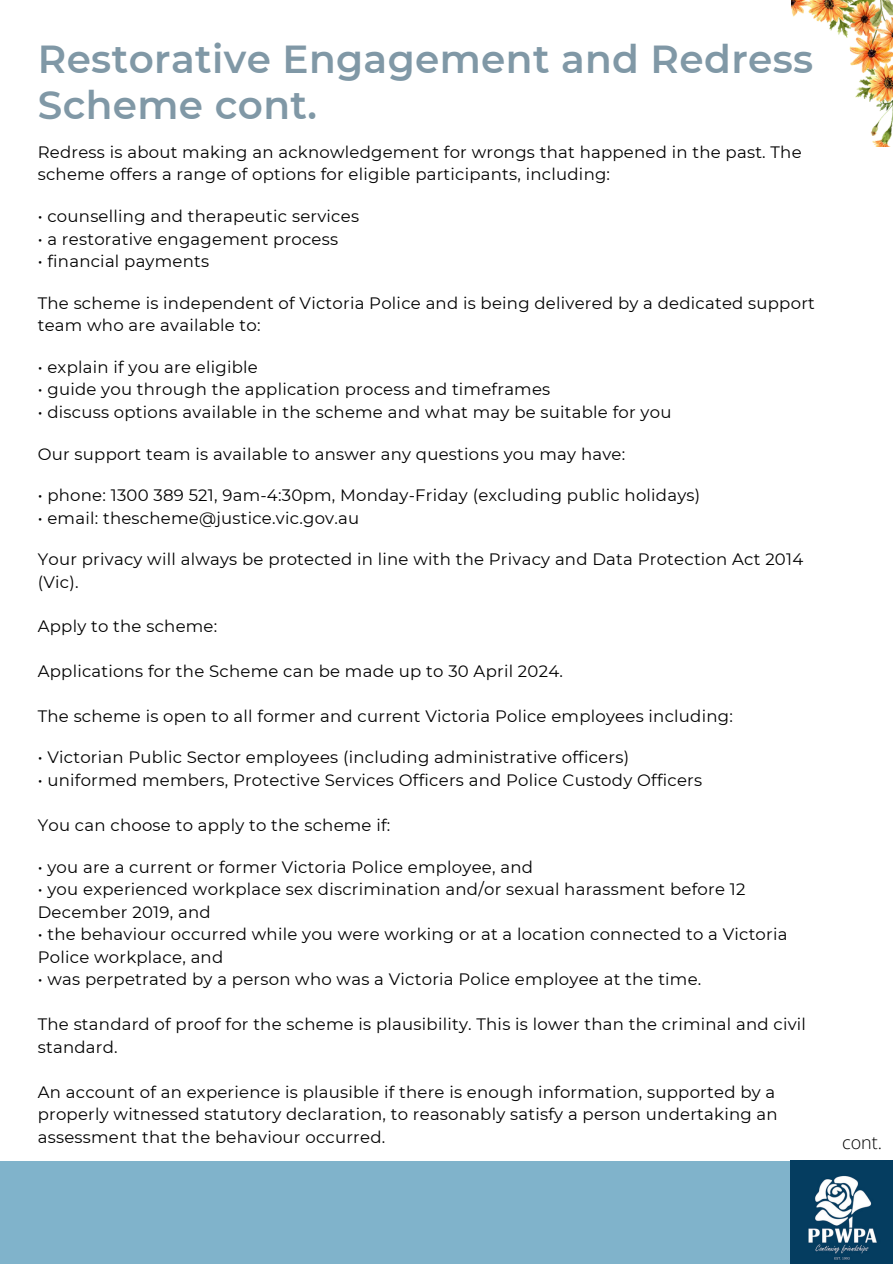
<style>
.page{position:relative;width:893px;height:1264px;background:#fff}
.page>*{position:absolute;margin:0;border:0;box-sizing:border-box;transform-origin:0 0}
.t1{font:600 39px/46.2px "Montserrat";letter-spacing:.01em;color:#8098a6}
.t2{font:300 18px "Open Sans";color:#000}
.t3{font:16.5px/22.5px "Montserrat";letter-spacing:.015em;color:#000}
</style>
<div class="page">
<div style="left:0;top:1160px;width:892px;height:103px;background:#80b3cb"></div>
<img style="left:790px;top:1160px;width:102px;height:103px">
<img style="left:791px;top:0;width:101px;height:146px">
<h1 class="t1" style="left:38px;top:36px;width:777px">Restorative Engagement and Redress<br>Scheme cont.</h1>
<p class="t3" style="left:38px;top:141px;width:765px">Redress is about making an acknowledgement for wrongs that happened in the past. The scheme offers a range of options for eligible participants, including:</p>
<p class="t3" style="left:38px;top:205px;width:323px">• counselling and therapeutic services</p>
<p class="t3" style="left:38px;top:227px;width:302px">• a restorative engagement process</p>
<p class="t3" style="left:38px;top:250px;width:173px">• financial payments</p>
<p class="t3" style="left:38px;top:291px;width:778px">The scheme is independent of Victoria Police and is being delivered by a dedicated support team who are available to:</p>
<p class="t3" style="left:38px;top:355px;width:221px">• explain if you are eligible</p>
<p class="t3" style="left:38px;top:378px;width:514px">• guide you through the application process and timeframes</p>
<p class="t3" style="left:38px;top:400px;width:635px">• discuss options available in the scheme and what may be suitable for you</p>
<p class="t3" style="left:38px;top:442px;width:589px">Our support team is available to answer any questions you may have:</p>
<p class="t3" style="left:38px;top:484px;width:664px">• phone: 1300 389 521, 9am-4:30pm, Monday-Friday (excluding public holidays)</p>
<p class="t3" style="left:38px;top:506px;width:323px">• email: thescheme@justice.vic.gov.au</p>
<p class="t3" style="left:38px;top:548px;width:767px">Your privacy will always be protected in line with the Privacy and Data Protection Act 2014 (Vic).</p>
<p class="t3" style="left:38px;top:614px;width:181px">Apply to the scheme:</p>
<p class="t3" style="left:38px;top:659px;width:526px">Applications for the Scheme can be made up to 30 April 2024.</p>
<p class="t3" style="left:38px;top:704px;width:696px">The scheme is open to all former and current Victoria Police employees including:</p>
<p class="t3" style="left:38px;top:746px;width:593px">• Victorian Public Sector employees (including administrative officers)</p>
<p class="t3" style="left:38px;top:768px;width:666px">• uniformed members, Protective Services Officers and Police Custody Officers</p>
<p class="t3" style="left:38px;top:813px;width:354px">You can choose to apply to the scheme if:</p>
<p class="t3" style="left:38px;top:855px;width:496px">• you are a current or former Victoria Police employee, and</p>
<p class="t3" style="left:38px;top:877px;width:709px">• you experienced workplace sex discrimination and/or sexual harassment before 12<br>December 2019, and</p>
<p class="t3" style="left:38px;top:922px;width:751px">• the behaviour occurred while you were working or at a location connected to a Victoria<br>Police workplace, and</p>
<p class="t3" style="left:38px;top:967px;width:665px">• was perpetrated by a person who was a Victoria Police employee at the time.</p>
<p class="t3" style="left:38px;top:1012px;width:769px">The standard of proof for the scheme is plausibility. This is lower than the criminal and civil standard.</p>
<p class="t3" style="left:38px;top:1080px;width:741px">An account of an experience is plausible if there is enough information, supported by a properly witnessed statutory declaration, to reasonably satisfy a person undertaking an assessment that the behaviour occurred.</p>
<p class="t2" style="left:842px;top:1130px;width:42px">cont.</p>
</div>
